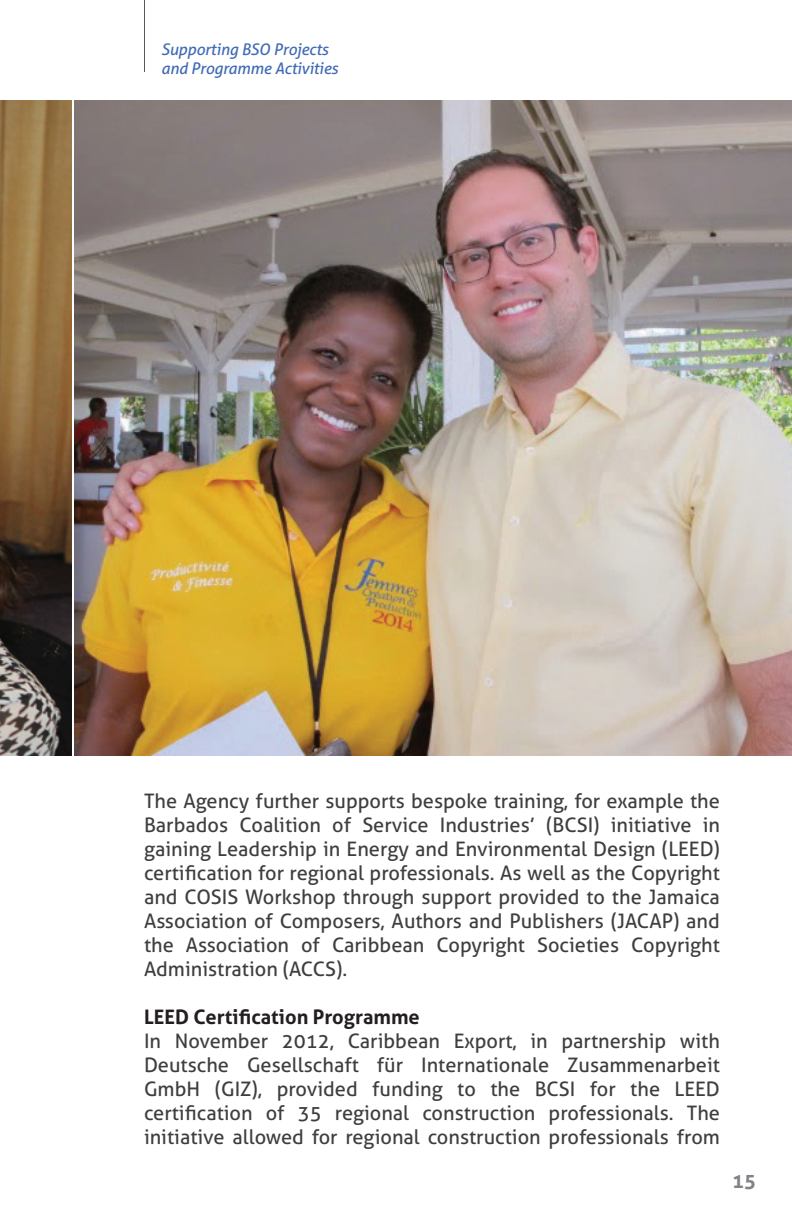
<style>
.page{position:relative;width:792px;height:1224px;background:#fff}
.page>*{position:absolute;margin:0;border:0;box-sizing:border-box;transform-origin:0 0}
.t1{font:20px/24px "Aller";color:#3e3e3f;text-align:justify}
.t2{font:700 20px "Aller";color:#231f20}
.t3{font:700 20px "Aller";color:#808285}
.t4{font:italic 16px/19.2px "Aller";letter-spacing:-.01em;color:#406ab4}
</style>
<div class="page">
<img style="left:0;top:101px;width:72px;height:655px">
<img style="left:75px;top:100px;width:717px;height:656px">
<hr style="left:144px;top:0;width:1px;height:72px;background:#57585a">
<p class="t4" style="left:161px;top:39px;width:179px">Supporting BSO Projects and Programme Activities</p>
<p class="t1" style="left:144px;top:788px;width:578px">The Agency further supports bespoke training, for example the Barbados Coalition of Service Industries’ (BCSI) initiative in gaining Leadership in Energy and Environmental Design (LEED) certification for regional professionals. As well as the Copyright and COSIS Workshop through support provided to the Jamaica Association of Composers, Authors and Publishers (JACAP) and the Association of Caribbean Copyright Societies Copyright Administration (ACCS).</p>
<p class="t2" style="left:144px;top:1004px;width:277px">LEED Certification Programme</p>
<p class="t1" style="left:144px;top:1028px;width:578px">In November 2012, Caribbean Export, in partnership with Deutsche Gesellschaft für Internationale Zusammenarbeit GmbH (GIZ), provided funding to the BCSI for the LEED certification of 35 regional construction professionals. The initiative allowed for regional construction professionals from</p>
<p class="t3" style="left:732px;top:1168px;width:25px">15</p>
</div>
